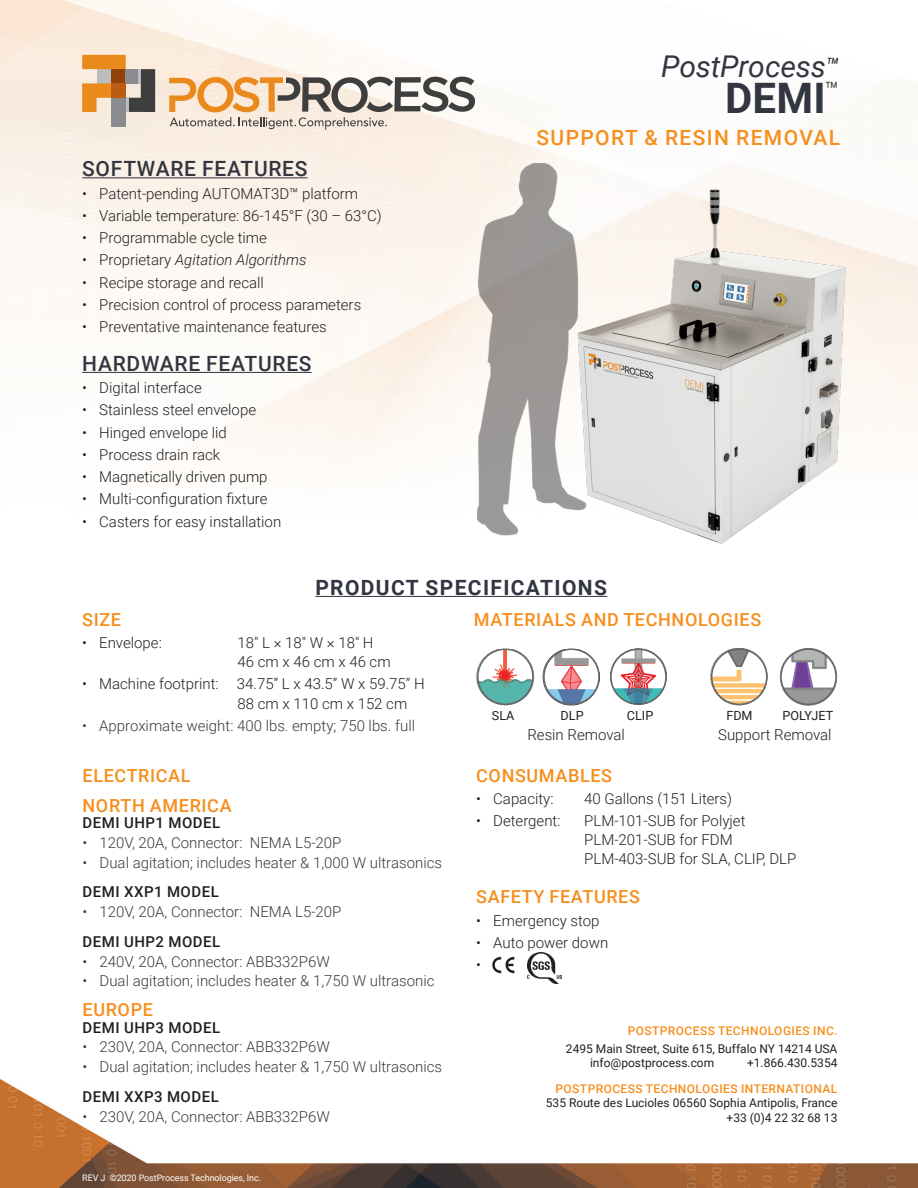
<style>
.page{position:relative;width:918px;height:1188px;background:#fff}
.page>*{position:absolute;margin:0;border:0;box-sizing:border-box;transform-origin:0 0}
.t1{font:700 42px "Roboto";color:#323640}
.t2{font:italic 30px "Roboto";letter-spacing:-.005em;color:#323640}
.t3{font:italic 22.5px "Roboto";color:#231f20}
.t4{font:300 22.5px "Roboto";color:#231f20}
.Sub2{font:500 21px "Roboto";letter-spacing:.035em;color:#323640}
.Sub2-2{font:700 21px "Roboto";letter-spacing:.065em;color:#323640}
.sub{font:500 21px "Roboto";letter-spacing:.065em;color:#f68f1e}
.Sub2-3{font:500 18px "Roboto";letter-spacing:.035em;color:#f68f1e}
.t5{font:300 15px "Roboto";color:#231f20}
.t6{font:300 15px "Roboto";color:#383c3b}
.Sub2-4{font:500 15px "Roboto";letter-spacing:.035em;color:#231f20}
.t7{font:italic 300 15px "Roboto";color:#231f20}
.t8{font:12.6px "Roboto";color:#231f20}
.t9{font:12px/14.4px "Roboto";color:#231f20;text-align:right}
.Sub2-5{font:500 12px/25.5px "Roboto";letter-spacing:.035em;color:#f68f1e}
.t10{font:9px "Roboto";letter-spacing:-.01em;color:#fff}
.s1{font-style:normal}
.s2{font-weight:400;color:#231f20}
</style>
<div class="page">
<img style="left:0;top:0;width:918px;height:1188px">
<svg style="left:169px;top:77px;width:306px;height:53px"></svg>
<svg style="left:82px;top:55px;width:73px;height:57px"></svg>
<div style="left:111px;top:69px;width:15px;height:14px;background:#924003"></div>
<div style="left:126px;top:69px;width:12px;height:14px;background:#8a8c8f"></div>
<hr style="left:138px;top:69px;width:3px;height:14px;background:#bcbdc0">
<hr style="left:126px;top:98px;width:3px;height:14px;background:#bcbdc0">
<div style="left:111px;top:98px;width:15px;height:28px;background:#8a8c8f"></div>
<div style="left:111px;top:83px;width:15px;height:15px;background:#bb5b14"></div>
<hr style="left:82px;top:177px;width:226px;height:1px;background:#323640">
<hr style="left:82px;top:372px;width:230px;height:1px;background:#323640">
<img style="left:602px;top:179px;width:247px;height:373px">
<img style="left:462px;top:142px;width:140px;height:414px">
<img style="left:607px;top:648px;width:63px;height:59px">
<img style="left:543px;top:650px;width:57px;height:58px">
<img style="left:709px;top:649px;width:61px;height:58px">
<img style="left:778px;top:649px;width:61px;height:58px">
<img style="left:475px;top:650px;width:59px;height:57px">
<div style="left:780px;top:648px;width:57px;height:57px;border:2px solid #676767;border-radius:50%"></div>
<div style="left:711px;top:648px;width:56px;height:57px;border:2px solid #676767;border-radius:50%"></div>
<div style="left:477px;top:648px;width:57px;height:57px;border:2px solid #676767;border-radius:50%"></div>
<div style="left:543px;top:648px;width:57px;height:57px;border:2px solid #676767;border-radius:50%"></div>
<div style="left:610px;top:648px;width:57px;height:57px;border:2px solid #676767;border-radius:50%"></div>
<hr style="left:315px;top:596px;width:292px;height:1px;background:#323640">
<img style="left:490px;top:952px;width:29px;height:29px">
<img style="left:527px;top:952px;width:35px;height:32px">
<p class="t2" style="left:661px;top:45px;width:166px">PostProcess</p>
<p class="t3" style="left:825px;top:50px;width:15px">TM</p>
<p class="Sub2" style="left:82px;top:154px;width:227px">SOFTWARE FEATURES</p>
<p class="t5" style="left:99px;top:183px;width:261px">Patent-pending AUTOMAT D3 ™ platform</p>
<p class="t5" style="left:82px;top:183px;width:6px">•</p>
<p class="t5" style="left:82px;top:205px;width:6px">•</p>
<p class="t5" style="left:99px;top:205px;width:284px">Variable temperature: 86-145°F (30 – 63°C(</p>
<p class="t5" style="left:82px;top:227px;width:6px">•</p>
<p class="t5" style="left:99px;top:227px;width:169px">Programmable cycle time</p>
<p class="t5" style="left:82px;top:249px;width:6px">•</p>
<p class="t7" style="left:99px;top:249px;width:209px"><span class="s1">Proprietary</span> Agitation Algorithms</p>
<p class="t5" style="left:82px;top:272px;width:6px">•</p>
<p class="t5" style="left:99px;top:272px;width:166px">Recipe storage and recall</p>
<p class="t5" style="left:82px;top:294px;width:6px">•</p>
<p class="t5" style="left:99px;top:294px;width:264px">Precision control of process parameters</p>
<p class="t5" style="left:99px;top:316px;width:229px">Preventative maintenance features</p>
<p class="t5" style="left:82px;top:316px;width:6px">•</p>
<p class="Sub2" style="left:82px;top:349px;width:231px">HARDWARE FEATURES</p>
<p class="t5" style="left:99px;top:377px;width:104px">Digital interface</p>
<p class="t5" style="left:82px;top:377px;width:6px">•</p>
<p class="t5" style="left:82px;top:400px;width:6px">•</p>
<p class="t5" style="left:99px;top:400px;width:158px">Stainless steel envelope</p>
<p class="t5" style="left:82px;top:422px;width:6px">•</p>
<p class="t5" style="left:99px;top:422px;width:129px">Hinged envelope lid</p>
<p class="t5" style="left:82px;top:444px;width:6px">•</p>
<p class="t5" style="left:99px;top:444px;width:123px">Process drain rack</p>
<p class="t5" style="left:82px;top:466px;width:6px">•</p>
<p class="t5" style="left:99px;top:466px;width:170px">Magnetically driven pump</p>
<p class="t5" style="left:82px;top:488px;width:6px">•</p>
<p class="t5" style="left:99px;top:488px;width:170px">Multi-configuration fixture</p>
<p class="t5" style="left:82px;top:511px;width:6px">•</p>
<p class="t5" style="left:99px;top:511px;width:184px">Casters for easy installation</p>
<p class="t4" style="left:825px;top:74px;width:15px">TM</p>
<p class="t1" style="left:725px;top:69px;width:102px">DEMI</p>
<p class="sub" style="left:537px;top:123px;width:305px">SUPPORT &amp; RESIN REMOVAL</p>
<p class="Sub2-3" style="left:82px;top:607px;width:40px">SIZE</p>
<p class="t5" style="left:82px;top:632px;width:6px">•</p>
<p class="t5" style="left:82px;top:674px;width:6px">•</p>
<p class="t5" style="left:99px;top:632px;width:64px">Envelope:</p>
<p class="t5" style="left:99px;top:674px;width:121px">Machine footprint:</p>
<p class="Sub2-2" style="left:315px;top:573px;width:293px">PRODUCT SPECIFICATIONS</p>
<p class="Sub2-3" style="left:474px;top:607px;width:289px">MATERIALS AND TECHNOLOGIES</p>
<p class="t5" style="left:238px;top:632px;width:137px">18″ L × 18″ W × 18″ H</p>
<p class="t5" style="left:238px;top:651px;width:155px">46 cm x 46 cm x 46 cm</p>
<p class="t5" style="left:237px;top:674px;width:189px">34.75 xL” 43.5 W” x 59.75 H”</p>
<p class="t6" style="left:82px;top:715px;width:6px">•</p>
<p class="t5" style="left:238px;top:693px;width:171px">88 cm x 110 cm x 152 cm</p>
<p class="t6" style="left:99px;top:715px;width:317px">Approximate weight: 400 lbs. empty; 750 lbs. full</p>
<p class="Sub2-3" style="left:83px;top:763px;width:109px">ELECTRICAL</p>
<p class="Sub2-3" style="left:83px;top:793px;width:151px">NORTH AMERICA</p>
<p class="Sub2-4" style="left:83px;top:812px;width:139px">DEMI UHP1 MODEL</p>
<p class="t6" style="left:83px;top:832px;width:6px">•</p>
<p class="t6" style="left:100px;top:832px;width:144px">120 ,V 20A, Connector:</p>
<p class="t6" style="left:250px;top:832px;width:93px">NEMA L5-20P</p>
<p class="t6" style="left:100px;top:852px;width:344px">Dual agitation; includes heater &amp; 1,000 W ultrasonics</p>
<p class="t6" style="left:83px;top:852px;width:6px">•</p>
<p class="Sub2-4" style="left:83px;top:882px;width:138px">DEMI XXP1 MODEL</p>
<p class="t6" style="left:100px;top:901px;width:144px">120 ,V 20A, Connector:</p>
<p class="t6" style="left:250px;top:901px;width:93px">NEMA L5-20P</p>
<p class="t6" style="left:83px;top:901px;width:6px">•</p>
<p class="Sub2-4" style="left:83px;top:931px;width:139px">DEMI UHP2 MODEL</p>
<p class="t6" style="left:100px;top:951px;width:232px">240 ,V 20A, Connector: ABB332P W6</p>
<p class="t6" style="left:83px;top:951px;width:6px">•</p>
<p class="t6" style="left:100px;top:971px;width:336px">Dual agitation; includes heater &amp; 1,750 W ultrasonic</p>
<p class="t6" style="left:83px;top:971px;width:6px">•</p>
<p class="Sub2-3" style="left:83px;top:997px;width:72px">EUROPE</p>
<p class="Sub2-4" style="left:83px;top:1017px;width:139px">DEMI UHP3 MODEL</p>
<p class="t6" style="left:100px;top:1037px;width:232px">230 ,V 20A, Connector: ABB332P W6</p>
<p class="t6" style="left:83px;top:1037px;width:6px">•</p>
<p class="t6" style="left:100px;top:1056px;width:344px">Dual agitation; includes heater &amp; 1,750 W ultrasonics</p>
<p class="t6" style="left:83px;top:1056px;width:6px">•</p>
<p class="Sub2-4" style="left:83px;top:1086px;width:138px">DEMI XXP3 MODEL</p>
<p class="t6" style="left:100px;top:1106px;width:232px">230 ,V 20A, Connector: ABB332P W6</p>
<p class="t6" style="left:83px;top:1106px;width:6px">•</p>
<p class="t10" style="left:110px;top:1171px;width:153px">©2020 PostProcess Technologies, Inc.</p>
<p class="t10" style="left:82px;top:1171px;width:25px">REV J</p>
<p class="t8" style="left:492px;top:706px;width:24px">SLA</p>
<p class="t8" style="left:561px;top:706px;width:24px">DLP</p>
<p class="t8" style="left:627px;top:706px;width:28px">CLIP</p>
<p class="t5" style="left:527px;top:724px;width:99px">Resin Removal</p>
<p class="t8" style="left:726px;top:706px;width:28px">FDM</p>
<p class="t8" style="left:783px;top:706px;width:52px">POLYJET</p>
<p class="t5" style="left:718px;top:724px;width:115px">Support Removal</p>
<p class="Sub2-3" style="left:476px;top:763px;width:137px">CONSUMABLES</p>
<p class="t5" style="left:584px;top:788px;width:149px">40 Gallons (151 Liters(</p>
<p class="t5" style="left:493px;top:788px;width:62px">Capacity:</p>
<p class="t5" style="left:476px;top:788px;width:6px">•</p>
<p class="t5" style="left:476px;top:810px;width:6px">•</p>
<p class="t5" style="left:493px;top:810px;width:69px">Detergent:</p>
<p class="t5" style="left:584px;top:810px;width:163px">PLM-101-SUB for Polyjet</p>
<p class="t5" style="left:584px;top:829px;width:150px">PLM-201-SUB for FDM</p>
<p class="t5" style="left:584px;top:849px;width:182px">PLM-403-SUB for SLA, CLIP</p>
<p class="Sub2-3" style="left:476px;top:884px;width:165px">SAFETY FEATURES</p>
<p class="t5" style="left:493px;top:910px;width:108px">Emergency stop</p>
<p class="t5" style="left:763px;top:849px;width:35px">, DLP</p>
<p class="t5" style="left:476px;top:910px;width:6px">•</p>
<p class="t5" style="left:476px;top:932px;width:6px">•</p>
<p class="t5" style="left:476px;top:954px;width:6px">•</p>
<p class="t5" style="left:493px;top:932px;width:116px">Auto power down</p>
<p class="Sub2-5" style="left:628px;top:1018px;width:211px">POSTPROCESS TECHNOLOGIES INC.</p>
<p class="t9" style="left:566px;top:1041px;width:273px">2495 Main Street, Suite 615, Buffalo NY 14214 USA +1.866.430.5354</p>
<p class="Sub2-5" style="left:556px;top:1050px;width:283px;text-indent:34px"><span class="s2">info@postprocess.com<br></span>POSTPROCESS TECHNOLOGIES INTERNATIONAL</p>
<p class="t9" style="left:546px;top:1095px;width:293px">535 Route des Lucioles 06560 Sophia Antipolis, France</p>
<p class="t9" style="left:727px;top:1110px;width:112px">+33 4(0) 22 32 68 13</p>
</div>
